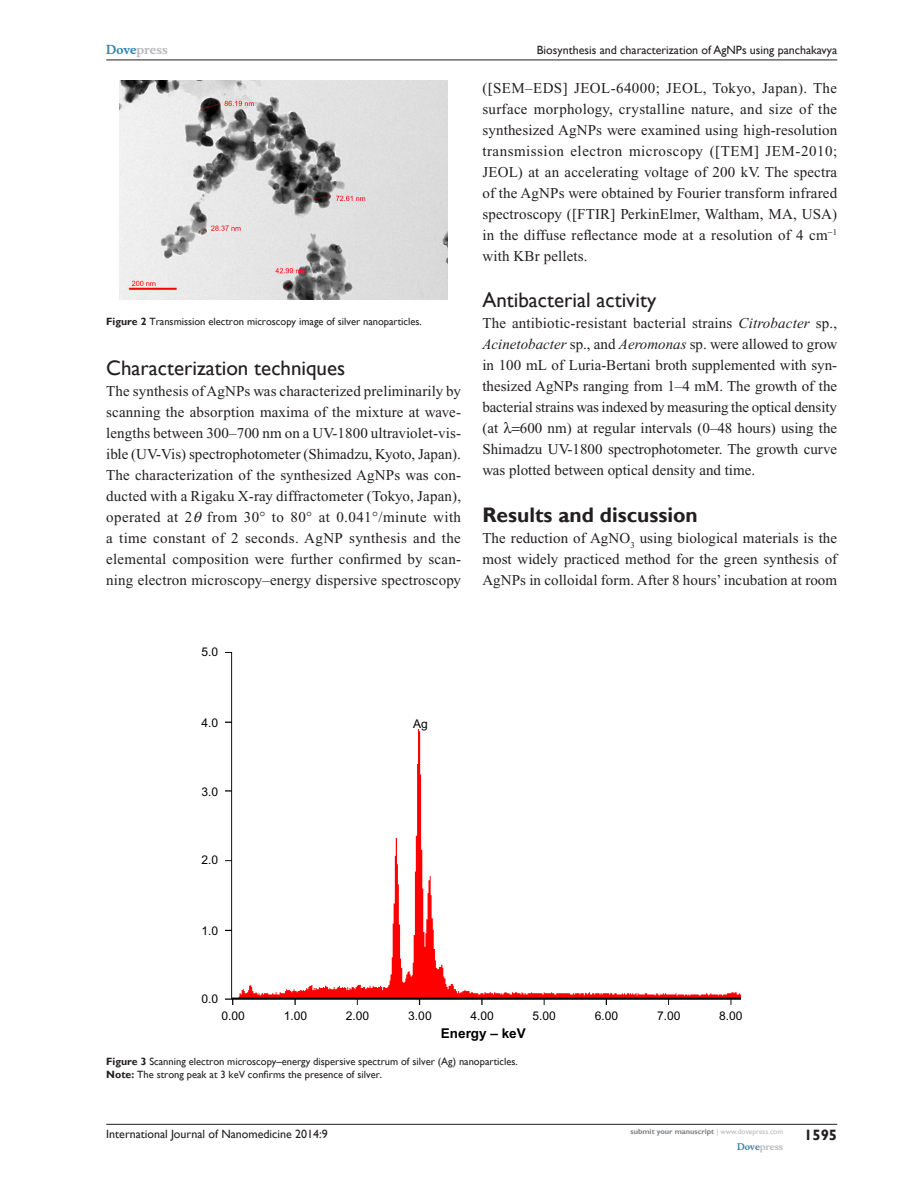
<style>
.page{position:relative;width:918px;height:1188px;background:#fff}
.page>*{position:absolute;margin:0;border:0;box-sizing:border-box;transform-origin:0 0}
.t1{font:21px "Gill Sans";color:#231f20}
.t2{font:700 21px "Gill Sans";color:#231f20}
.TxF{font:15px/21px "Times New Roman";letter-spacing:.005em;color:#231f20;text-align:justify}
.RunFolio-R{font:700 15px "Gill Sans";color:#231f20}
.t3{font:700 13.5px "Arial";color:#000}
.t4{font:12px "Arial";color:#000}
.RunH-R{font:12px "Gill Sans";color:#231f20}
.RunF-R{font:12px "Gill Sans";color:#231f20}
.RunH-Brand-R{font:700 12px "Musee";color:#b8b9bc}
.FC{font:10.5px "Gill Sans";color:#231f20}
.RunF-Brand-R{font:700 9px "Musee";color:#b8b9bc}
.RunF-SubmityourMS-R{font:700 7.5px "Gill Sans";color:#808285}
.s1{color:#3485ae}
.s2{font-weight:700}
.s3{font-style:italic}
.s4{font-weight:400;color:#b8b9bc}
</style>
<div class="page">
<hr style="left:106px;top:1124px;width:731px;height:1px;background:#231f20">
<hr style="left:106px;top:60px;width:731px;height:1px;background:#231f20">
<img style="left:120px;top:81px;width:328px;height:219px">
<img style="left:225px;top:653px;width:516px;height:352px">
<p class="RunH-Brand-R" style="left:106px;top:43px;width:63px"><span class="s1">Dove</span>press</p>
<p class="FC" style="left:106px;top:315px;width:317px"><span class="s2">Figure 2</span> Transmission electron microscopy image of silver nanoparticles.</p>
<h2 class="t1" style="left:106px;top:355px;width:241px">Characterization techniques</h2>
<p class="TxF" style="left:106px;top:380px;width:356px">The synthesis of AgNPs was characterized preliminarily by scanning the absorption maxima of the mixture at wave&shy;lengths between 300–700 nm on a UV-1800 ultraviolet-vis&shy;ible (UV-Vis) spectrophotometer (Shimadzu, Kyoto, Japan).<br>The characterization of the synthesized AgNPs was con&shy;ducted with a Rigaku X-ray diffractometer (Tokyo, Japan), operated at 2 from 30 to 80 at 0.041 /minute with a time constant of 2 seconds. AgNP synthesis and the elemental composition were further confirmed by scan&shy;ning electron microscopy–energy dispersive spectroscopy</p>
<p class="RunH-R" style="left:537px;top:43px;width:302px">Biosynthesis and characterization of AgNPs using panchakavya</p>
<p class="TxF" style="left:482px;top:77px;width:356px">([SEM–EDS] JEOL-64000; JEOL, Tokyo, Japan). The surface morphology, crystalline nature, and size of the synthesized AgNPs were examined using high-resolution transmission electron microscopy ([TEM] JEM-2010; JEOL) at an accelerating voltage of 200 kV. The spectra of the AgNPs were obtained by Fourier transform infrared spectroscopy ([FTIR] PerkinElmer, Waltham, MA, USA) in the diffuse reflectance mode at a resolution of 4 cm <sup>1 </sup>with KBr pellets.</p>
<h2 class="t1" style="left:482px;top:288px;width:175px">Antibacterial activity</h2>
<p class="TxF" style="left:482px;top:313px;width:356px">The antibiotic-resistant bacterial strains <span class="s3">Citrobacter</span> sp., <span class="s3">Acinetobacter</span> sp., and <span class="s3">Aeromonas</span> sp. were allowed to grow in 100 mL of Luria-Bertani broth supplemented with syn&shy;thesized AgNPs ranging from 1–4 mM. The growth of the bacterial strains was indexed by measuring the optical density (at</p>
<p class="TxF" style="left:482px;top:418px;width:356px;text-indent:38px">600 nm) at regular intervals (0–48 hours) using the Shimadzu UV-1800 spectrophotometer. The growth curve was plotted between optical density and time.</p>
<h1 class="t2" style="left:482px;top:502px;width:217px">Results and discussion</h1>
<p class="TxF" style="left:482px;top:527px;width:356px">The reduction of AgNO<sub>3</sub> using biological materials is the most widely practiced method for the green synthesis of AgNPs in colloidal form. After 8 hours’ incubation at room</p>
<p class="t4" style="left:201px;top:645px;width:18px">5.0</p>
<p class="t4" style="left:201px;top:716px;width:18px">4.0</p>
<p class="t4" style="left:201px;top:785px;width:18px">3.0</p>
<p class="t4" style="left:201px;top:853px;width:18px">2.0</p>
<p class="t4" style="left:413px;top:717px;width:16px">Ag</p>
<p class="t4" style="left:201px;top:924px;width:18px">1.0</p>
<p class="t4" style="left:201px;top:992px;width:18px">0.0</p>
<p class="t4" style="left:222px;top:1009px;width:25px">0.00</p>
<p class="t4" style="left:284px;top:1009px;width:25px">1.00</p>
<p class="t4" style="left:346px;top:1009px;width:25px">2.00</p>
<p class="t4" style="left:408px;top:1009px;width:25px">3.00</p>
<p class="t4" style="left:471px;top:1009px;width:25px">4.00</p>
<p class="t3" style="left:441px;top:1026px;width:86px">Energy – keV</p>
<p class="t4" style="left:532px;top:1009px;width:25px">5.00</p>
<p class="t4" style="left:595px;top:1009px;width:25px">6.00</p>
<p class="t4" style="left:657px;top:1009px;width:25px">7.00</p>
<p class="t4" style="left:719px;top:1009px;width:25px">8.00</p>
<p class="FC" style="left:106px;top:1055px;width:413px"><span class="s2">Figure 3</span> Scanning electron microscopy–energy dispersive spectrum of silver (Ag) nanoparticles.</p>
<p class="FC" style="left:106px;top:1069px;width:277px"><span class="s2">Note:</span> The strong peak at 3 keV confirms the presence of silver.</p>
<p class="RunF-R" style="left:106px;top:1127px;width:223px">International Journal of Nanomedicine 2014:9</p>
<p class="RunF-SubmityourMS-R" style="left:631px;top:1127px;width:154px">submit your manuscript <span class="s4">| www.dovepress.com</span></p>
<p class="RunF-Brand-R" style="left:737px;top:1141px;width:48px"><span class="s1">Dove</span>press</p>
<p class="RunFolio-R" style="left:804px;top:1126px;width:35px">1595</p>
</div>
